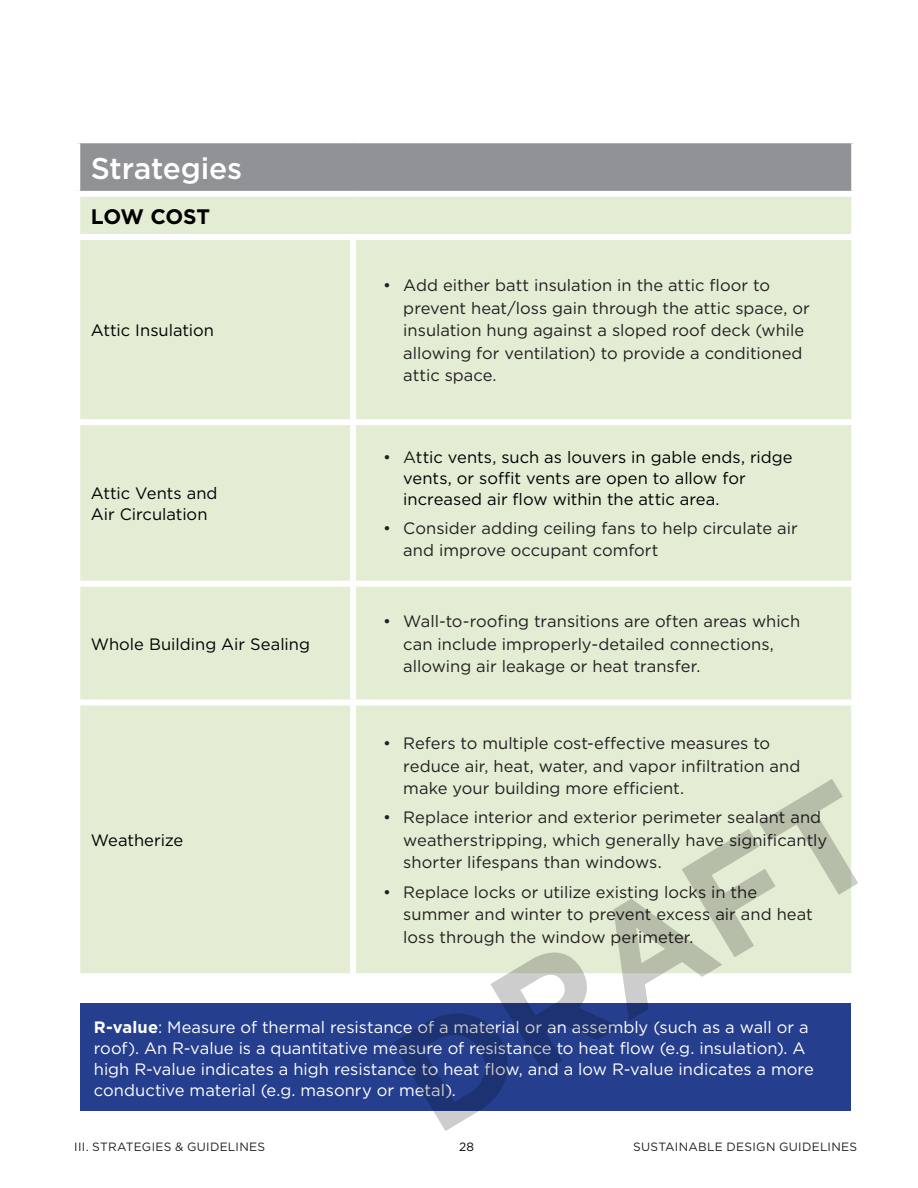
<style>
.page{position:relative;width:918px;height:1188px;background:#fff}
.page>*{position:absolute;margin:0;border:0;box-sizing:border-box;transform-origin:0 0}
.t1{font:700 147px "Gotham";color:#000}
.subhead_20_24{font:500 30px "Gotham";letter-spacing:-.005em;color:#fff}
.CHART_HEADER{font:700 21px "Gotham";letter-spacing:-.015em;color:#000}
.t2{font:16.5px/22.5px "Gotham";color:#231f20}
.text_11_14{font:16.5px/21px "Gotham";color:#fff}
.text_11_14-2{font:16.5px/21px "Gotham";color:#000}
.t3{font:12px "Gotham";letter-spacing:.025em;color:#231f20}
.t4{font:12px "Gotham";color:#000}
.s1{color:#231f20}
.s2{font-weight:700}
</style>
<div class="page">
<div style="left:80px;top:1004px;width:771px;height:107px;background:#253f8e"></div>
<div style="left:77px;top:140px;width:777px;height:54px;background:#919295"></div>
<div style="left:77px;top:194px;width:777px;height:43px;background:#e3edd4"></div>
<div style="left:80px;top:240px;width:771px;height:733px;background:#e3edd4"></div>
<div style="left:74px;top:137px;width:279px;height:6px;background:#fff"></div>
<div style="left:74px;top:143px;width:6px;height:48px;background:#fff"></div>
<div style="left:353px;top:137px;width:504px;height:6px;background:#fff"></div>
<div style="left:851px;top:143px;width:6px;height:48px;background:#fff"></div>
<div style="left:74px;top:191px;width:279px;height:6px;background:#fff"></div>
<div style="left:74px;top:197px;width:6px;height:37px;background:#fff"></div>
<div style="left:353px;top:191px;width:504px;height:6px;background:#fff"></div>
<div style="left:851px;top:197px;width:6px;height:37px;background:#fff"></div>
<div style="left:74px;top:234px;width:279px;height:6px;background:#fff"></div>
<div style="left:353px;top:234px;width:504px;height:6px;background:#fff"></div>
<div style="left:350px;top:240px;width:6px;height:179px;background:#fff"></div>
<div style="left:74px;top:419px;width:279px;height:6px;background:#fff"></div>
<div style="left:353px;top:419px;width:504px;height:6px;background:#fff"></div>
<div style="left:350px;top:425px;width:6px;height:156px;background:#fff"></div>
<div style="left:74px;top:581px;width:279px;height:6px;background:#fff"></div>
<div style="left:353px;top:581px;width:504px;height:6px;background:#fff"></div>
<div style="left:350px;top:587px;width:6px;height:112px;background:#fff"></div>
<div style="left:74px;top:699px;width:279px;height:6px;background:#fff"></div>
<div style="left:353px;top:699px;width:504px;height:6px;background:#fff"></div>
<div style="left:350px;top:705px;width:6px;height:268px;background:#fff"></div>
<p class="subhead_20_24" style="left:91px;top:149px;width:153px">Strategies</p>
<p class="CHART_HEADER" style="left:91px;top:202px;width:121px">LOW COST</p>
<p class="text_11_14-2" style="left:91px;top:319px;width:125px">Attic Insulation</p>
<p class="text_11_14-2" style="left:91px;top:482px;width:128px">Attic Vents and<br>Air Circulation</p>
<p class="text_11_14-2" style="left:91px;top:633px;width:221px">Whole Building Air Sealing</p>
<p class="t2" style="left:403px;top:274px;width:408px;text-indent:-20px">• Add either batt insulation in the attic floor to prevent heat/loss gain through the attic space, or insulation hung against a sloped roof deck (while allowing for ventilation) to provide a conditioned attic space.</p>
<p class="text_11_14-2" style="left:403px;top:446px;width:391px;text-indent:-20px"><span class="s1">• A</span>ttic vents, such as louvers in gable ends, ridge vents, or soffit vents are open to allow for increased air flow within the attic area.</p>
<p class="t2" style="left:403px;top:516px;width:396px;text-indent:-20px">• Consider adding ceiling fans to help circulate air and improve occupant comfort</p>
<p class="t2" style="left:403px;top:610px;width:398px;text-indent:-20px">• Wall-to-roofing transitions are often areas which can include improperly-detailed connections, allowing air leakage or heat transfer.</p>
<p class="t2" style="left:403px;top:732px;width:399px;text-indent:-20px">• Refers to multiple cost-effective measures to reduce air, heat, water, and vapor infiltration and make your building more efficient.</p>
<p class="t2" style="left:403px;top:806px;width:425px;text-indent:-20px">• Replace interior and exterior perimeter sealant and weatherstripping, which generally have significantly shorter lifespans than windows.</p>
<p class="t2" style="left:403px;top:880px;width:411px;text-indent:-20px">• Replace locks or utilize existing locks in the summer and winter to prevent excess air and heat loss through the window perimeter.</p>
<h1 class="t1" style="left:358px;top:1009px;width:532px;rotate:-31deg">DRAFT</h1>
<p class="text_11_14-2" style="left:91px;top:829px;width:94px">Weatherize</p>
<p class="text_11_14" style="left:94px;top:1016px;width:722px"><span class="s2">R-value</span>: Measure of thermal resistance of a material or an assembly (such as a wall or a roof). An R-value is a quantitative measure of resistance to heat flow (e.g. insulation). A high R-value indicates a high resistance to heat flow, and a low R-value indicates a more conductive material (e.g. masonry or metal).</p>
<p class="t3" style="left:74px;top:1139px;width:192px">III. STRATEGIES &amp; GUIDELINES</p>
<p class="t4" style="left:459px;top:1139px;width:16px">28</p>
<p class="t3" style="left:633px;top:1139px;width:226px">SUSTAINABLE DESIGN GUIDELINES</p>
</div>
